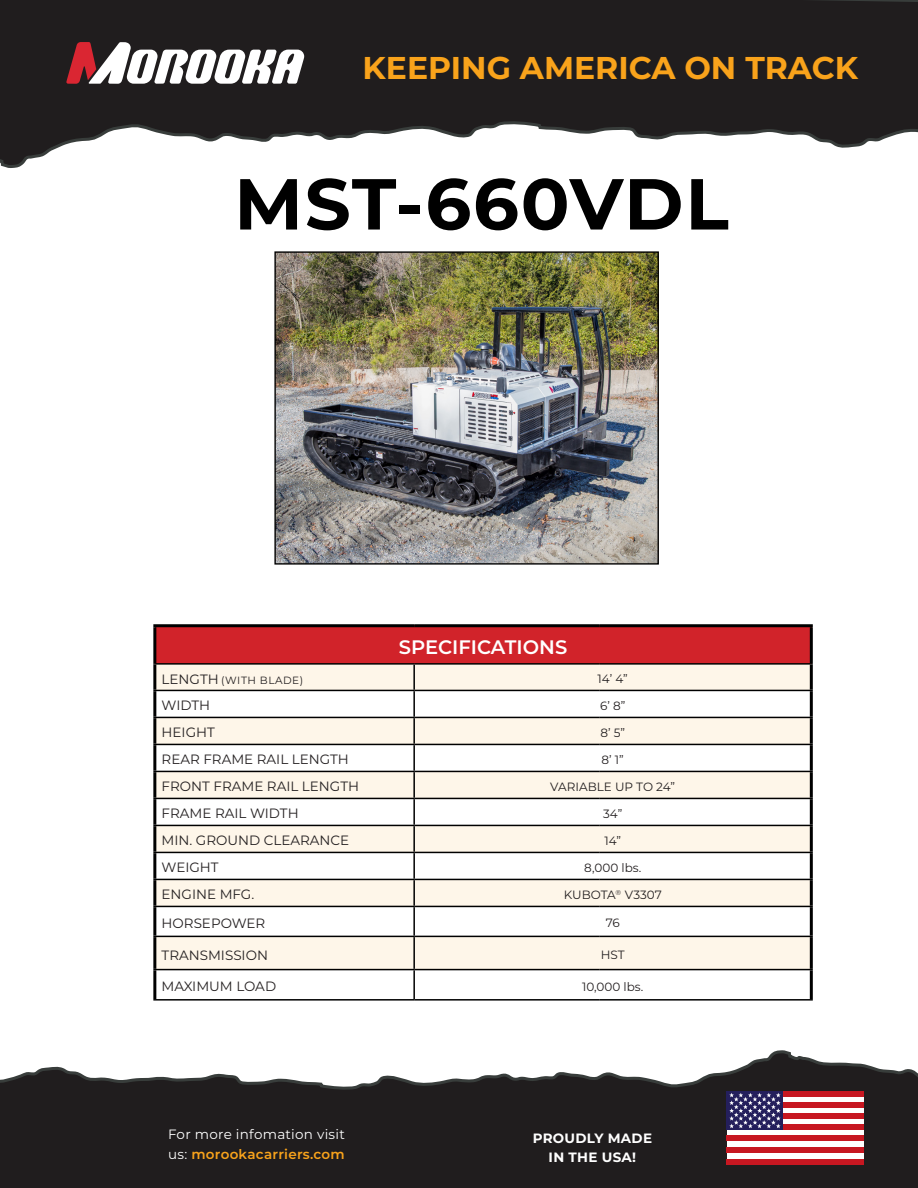
<style>
.page{position:relative;width:918px;height:1188px;background:#fff}
.page>*{position:absolute;margin:0;border:0;box-sizing:border-box;transform-origin:0 0}
.t1{font:700 72px "Montserrat";letter-spacing:.025em;color:#000}
.t2{font:700 31.5px "Montserrat";color:#f9a31b}
.t3{font:600 19.5px "Montserrat";color:#fff}
.t4{font:13.5px "Montserrat";color:#231f20}
.t5{font:13.5px "Montserrat";letter-spacing:.02em;color:#fff}
.t6{font:600 13.5px "Montserrat";letter-spacing:.02em;color:#f9a31b}
.t7{font:700 13.5px "Montserrat";letter-spacing:.02em;color:#fff}
.t8{font:12px "Montserrat";color:#231f20}
.t9{font:10.5px "Montserrat";letter-spacing:.05em;color:#231f20}
.s1{font-size:13.5px}
.s2{font-weight:400;color:#fff}
</style>
<div class="page">
<svg style="left:0;top:1050px;width:918px;height:138px;fill:#201d1e"></svg>
<svg style="left:0;top:0;width:918px;height:168px;fill:#201d1e"></svg>
<svg style="left:66px;top:42px;width:238px;height:42px"></svg>
<div style="left:727px;top:1092px;width:137px;height:73px;background:#fff"></div>
<img style="left:276px;top:253px;width:381px;height:310px">
<div style="left:274px;top:251px;width:385px;height:314px;border:1px solid #000"></div>
<div style="left:155px;top:626px;width:656px;height:38px;background:#d1232a"></div>
<div style="left:156px;top:665px;width:654px;height:25px;background:#fef6e9"></div>
<svg style="left:156px;top:691px;width:654px;height:308px"></svg>
<hr style="left:153px;top:624px;width:261px;height:3px;background:#000">
<hr style="left:153px;top:627px;width:3px;height:36px;background:#000">
<hr style="left:414px;top:624px;width:185px;height:3px;background:#000">
<hr style="left:599px;top:624px;width:214px;height:3px;background:#000">
<hr style="left:810px;top:627px;width:3px;height:36px;background:#000">
<hr style="left:153px;top:665px;width:3px;height:25px;background:#000">
<hr style="left:810px;top:665px;width:3px;height:25px;background:#000">
<hr style="left:153px;top:691px;width:3px;height:26px;background:#000">
<hr style="left:810px;top:691px;width:3px;height:26px;background:#000">
<hr style="left:153px;top:718px;width:3px;height:26px;background:#000">
<hr style="left:810px;top:718px;width:3px;height:26px;background:#000">
<hr style="left:153px;top:745px;width:3px;height:26px;background:#000">
<hr style="left:810px;top:745px;width:3px;height:26px;background:#000">
<hr style="left:153px;top:772px;width:3px;height:26px;background:#000">
<hr style="left:810px;top:772px;width:3px;height:26px;background:#000">
<hr style="left:153px;top:799px;width:3px;height:26px;background:#000">
<hr style="left:810px;top:799px;width:3px;height:26px;background:#000">
<hr style="left:153px;top:826px;width:3px;height:26px;background:#000">
<hr style="left:810px;top:826px;width:3px;height:26px;background:#000">
<hr style="left:153px;top:663px;width:261px;height:2px;background:#000">
<hr style="left:414px;top:663px;width:185px;height:2px;background:#000">
<hr style="left:413px;top:665px;width:2px;height:25px;background:#000">
<hr style="left:599px;top:663px;width:214px;height:2px;background:#000">
<hr style="left:153px;top:690px;width:261px;height:1px;background:#000">
<hr style="left:414px;top:690px;width:185px;height:1px;background:#000">
<hr style="left:413px;top:691px;width:2px;height:26px;background:#000">
<hr style="left:599px;top:690px;width:214px;height:1px;background:#000">
<hr style="left:153px;top:717px;width:261px;height:1px;background:#000">
<hr style="left:414px;top:717px;width:185px;height:1px;background:#000">
<hr style="left:413px;top:718px;width:2px;height:26px;background:#000">
<hr style="left:599px;top:717px;width:214px;height:1px;background:#000">
<hr style="left:153px;top:744px;width:261px;height:1px;background:#000">
<hr style="left:414px;top:744px;width:185px;height:1px;background:#000">
<hr style="left:413px;top:745px;width:2px;height:26px;background:#000">
<hr style="left:599px;top:744px;width:214px;height:1px;background:#000">
<hr style="left:153px;top:771px;width:261px;height:1px;background:#000">
<hr style="left:414px;top:771px;width:185px;height:1px;background:#000">
<hr style="left:413px;top:772px;width:2px;height:26px;background:#000">
<hr style="left:599px;top:771px;width:214px;height:1px;background:#000">
<hr style="left:153px;top:798px;width:261px;height:1px;background:#000">
<hr style="left:414px;top:798px;width:185px;height:1px;background:#000">
<hr style="left:413px;top:799px;width:2px;height:26px;background:#000">
<hr style="left:599px;top:798px;width:214px;height:1px;background:#000">
<hr style="left:153px;top:825px;width:261px;height:1px;background:#000">
<hr style="left:414px;top:825px;width:185px;height:1px;background:#000">
<hr style="left:413px;top:826px;width:2px;height:26px;background:#000">
<hr style="left:599px;top:825px;width:214px;height:1px;background:#000">
<hr style="left:153px;top:853px;width:3px;height:26px;background:#000">
<hr style="left:153px;top:852px;width:261px;height:1px;background:#000">
<hr style="left:414px;top:852px;width:185px;height:1px;background:#000">
<hr style="left:599px;top:852px;width:214px;height:1px;background:#000">
<hr style="left:413px;top:853px;width:2px;height:26px;background:#000">
<hr style="left:810px;top:853px;width:3px;height:26px;background:#000">
<hr style="left:153px;top:970px;width:3px;height:29px;background:#000">
<hr style="left:413px;top:970px;width:2px;height:29px;background:#000">
<hr style="left:810px;top:970px;width:3px;height:29px;background:#000">
<hr style="left:153px;top:999px;width:261px;height:2px;background:#000">
<hr style="left:414px;top:999px;width:185px;height:2px;background:#000">
<hr style="left:599px;top:999px;width:214px;height:2px;background:#000">
<hr style="left:153px;top:937px;width:3px;height:32px;background:#000">
<hr style="left:413px;top:937px;width:2px;height:32px;background:#000">
<hr style="left:810px;top:937px;width:3px;height:32px;background:#000">
<hr style="left:153px;top:969px;width:261px;height:1px;background:#000">
<hr style="left:414px;top:969px;width:185px;height:1px;background:#000">
<hr style="left:599px;top:969px;width:214px;height:1px;background:#000">
<hr style="left:153px;top:880px;width:3px;height:26px;background:#000">
<hr style="left:153px;top:879px;width:261px;height:1px;background:#000">
<hr style="left:414px;top:879px;width:185px;height:1px;background:#000">
<hr style="left:599px;top:879px;width:214px;height:1px;background:#000">
<hr style="left:413px;top:880px;width:2px;height:26px;background:#000">
<hr style="left:810px;top:880px;width:3px;height:26px;background:#000">
<hr style="left:153px;top:907px;width:3px;height:29px;background:#000">
<hr style="left:153px;top:906px;width:261px;height:1px;background:#000">
<hr style="left:414px;top:906px;width:185px;height:1px;background:#000">
<hr style="left:599px;top:906px;width:214px;height:1px;background:#000">
<hr style="left:413px;top:907px;width:2px;height:29px;background:#000">
<hr style="left:810px;top:907px;width:3px;height:29px;background:#000">
<hr style="left:153px;top:936px;width:261px;height:1px;background:#000">
<hr style="left:414px;top:936px;width:185px;height:1px;background:#000">
<hr style="left:599px;top:936px;width:214px;height:1px;background:#000">
<div style="left:782px;top:1091px;width:82px;height:6px;background:#c71721"></div>
<div style="left:782px;top:1102px;width:82px;height:6px;background:#c71721"></div>
<div style="left:782px;top:1113px;width:82px;height:6px;background:#c71721"></div>
<div style="left:782px;top:1124px;width:82px;height:6px;background:#c71721"></div>
<div style="left:727px;top:1135px;width:137px;height:6px;background:#c71721"></div>
<div style="left:727px;top:1147px;width:137px;height:6px;background:#c71721"></div>
<div style="left:727px;top:1159px;width:137px;height:6px;background:#c71721"></div>
<div style="left:727px;top:1091px;width:56px;height:39px;background:#241f5c"></div>
<svg style="left:729px;top:1093px;width:52px;height:35px"></svg>
<p class="t2" style="left:363px;top:46px;width:497px">KEEPING AMERICA ON TRACK</p>
<p class="t1" style="left:234px;top:152px;width:496px">MST-660VDL</p>
<p class="t3" style="left:399px;top:633px;width:170px">SPECIFICATIONS</p>
<p class="t9" style="left:162px;top:673px;width:143px"><span class="s1">LENGTH</span> (WITH BLADE)</p>
<p class="t8" style="left:598px;top:670px;width:32px">14’ 4”</p>
<p class="t4" style="left:162px;top:696px;width:50px">WIDTH</p>
<p class="t8" style="left:600px;top:697px;width:27px">6’ 8”</p>
<p class="t4" style="left:162px;top:723px;width:55px">HEIGHT</p>
<p class="t8" style="left:600px;top:724px;width:26px">8’ 5”</p>
<p class="t4" style="left:162px;top:750px;width:189px">REAR FRAME RAIL LENGTH</p>
<p class="t8" style="left:602px;top:751px;width:24px">8’ 1”</p>
<p class="t4" style="left:162px;top:777px;width:199px">FRONT FRAME RAIL LENGTH</p>
<p class="t8" style="left:550px;top:778px;width:126px">VARIABLE UP TO 24”</p>
<p class="t4" style="left:162px;top:804px;width:139px">FRAME RAIL WIDTH</p>
<p class="t8" style="left:603px;top:805px;width:21px">34”</p>
<p class="t4" style="left:162px;top:831px;width:189px">MIN. GROUND CLEARANCE</p>
<p class="t8" style="left:604px;top:832px;width:18px">14”</p>
<p class="t4" style="left:162px;top:858px;width:59px">WEIGHT</p>
<p class="t8" style="left:584px;top:859px;width:58px">8,000 lbs.</p>
<p class="t4" style="left:162px;top:885px;width:94px">ENGINE MFG.</p>
<p class="t8" style="left:564px;top:886px;width:99px">KUBOTA<sup>®</sup> V3307</p>
<p class="t4" style="left:162px;top:914px;width:105px">HORSEPOWER</p>
<p class="t8" style="left:606px;top:915px;width:16px">76</p>
<p class="t4" style="left:162px;top:945px;width:108px">TRANSMISSION</p>
<p class="t8" style="left:601px;top:946px;width:25px">HST</p>
<p class="t4" style="left:162px;top:977px;width:116px">MAXIMUM LOAD</p>
<p class="t8" style="left:582px;top:978px;width:63px">10,000 lbs.</p>
<p class="t5" style="left:168px;top:1125px;width:178px">For more infomation visit</p>
<p class="t6" style="left:168px;top:1144px;width:178px"><span class="s2">us:</span> morookacarriers.com</p>
<p class="t7" style="left:533px;top:1128px;width:121px">PROUDLY MADE</p>
<p class="t7" style="left:549px;top:1147px;width:89px">IN THE USA!</p>
</div>
